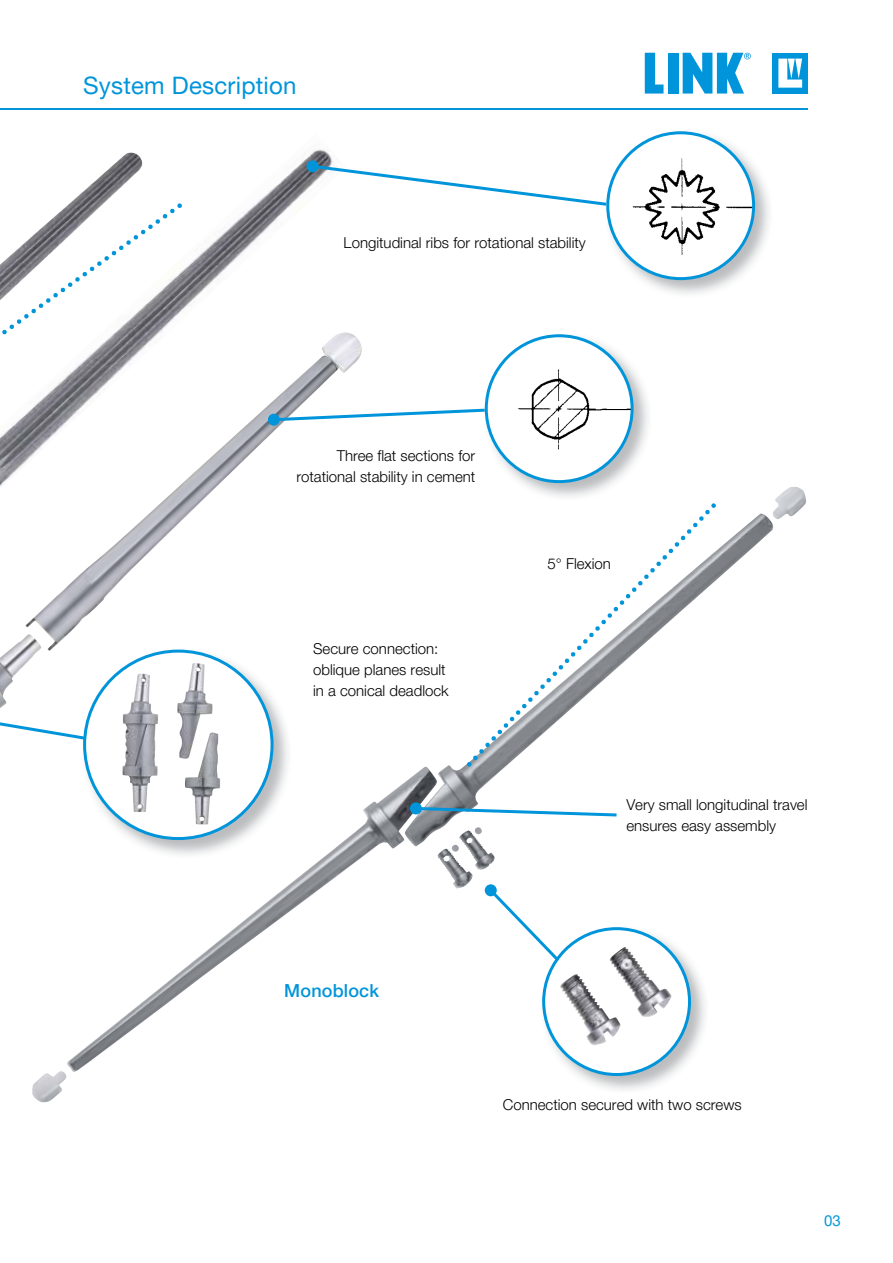
<style>
.page{position:relative;width:893px;height:1263px;background:#fff}
.page>*{position:absolute;margin:0;border:0;box-sizing:border-box;transform-origin:0 0}
.t1{font:24px "Helvetica Neue LT Pro";letter-spacing:.01em;color:#0095da}
.t2{font:500 18px "Helvetica Neue LT Pro";letter-spacing:.01em;color:#0095da}
.t3{font:300 15px/21px "Helvetica Neue LT Pro";color:#000}
.t4{font:15px "Helvetica Neue LT Pro";color:#0095da}
</style>
<div class="page">
<hr style="left:0;top:108px;width:808px;height:2px;background:#0095da">
<div style="left:773px;top:53px;width:35px;height:41px;background:#0095da"></div>
<svg style="left:778px;top:59px;width:24px;height:29px"></svg>
<svg style="left:645px;top:53px;width:18px;height:41px"></svg>
<div style="left:668px;top:53px;width:10px;height:41px;background:#0095da"></div>
<svg style="left:683px;top:53px;width:68px;height:41px"></svg>
<img style="left:129px;top:152px;width:183px;height:158px">
<img style="left:70px;top:153px;width:74px;height:50px">
<img style="left:25px;top:332px;width:326px;height:318px">
<img style="left:10px;top:634px;width:32px;height:16px">
<img style="left:644px;top:169px;width:125px;height:125px">
<svg style="left:312px;top:131px;width:443px;height:149px"></svg>
<div style="left:307px;top:160px;width:12px;height:12px;background:#0095da;border-radius:50%"></div>
<svg style="left:274px;top:334px;width:360px;height:149px"></svg>
<div style="left:268px;top:414px;width:12px;height:12px;background:#0095da;border-radius:50%"></div>
<svg style="left:0;top:650px;width:274px;height:190px"></svg>
<svg style="left:0;top:203px;width:182px;height:395px"></svg>
<svg style="left:490px;top:892px;width:201px;height:184px"></svg>
<div style="left:485px;top:884px;width:12px;height:12px;background:#0095da;border-radius:50%"></div>
<img style="left:405px;top:487px;width:401px;height:359px">
<svg style="left:467px;top:503px;width:249px;height:264px"></svg>
<svg style="left:416px;top:807px;width:201px;height:9px"></svg>
<div style="left:410px;top:802px;width:12px;height:12px;background:#0095da;border-radius:50%"></div>
<h1 class="t1" style="left:83px;top:70px;width:215px">System Description</h1>
<p class="t3" style="left:344px;top:232px;width:244px">Longitudinal ribs for rotational stability</p>
<p class="t3" style="left:296px;top:444px;width:180px;text-align:right">Three flat sections for rotational stability in cement</p>
<p class="t3" style="left:313px;top:637px;width:137px">Secure connection: oblique planes result in a conical deadlock</p>
<p class="t3" style="left:547px;top:553px;width:65px">5° Flexion</p>
<p class="t3" style="left:626px;top:794px;width:183px">Very small longitudinal travel ensures easy assembly</p>
<p class="t2" style="left:284px;top:980px;width:96px">Monoblock</p>
<p class="t3" style="left:503px;top:1094px;width:240px">Connection secured with two screws</p>
<p class="t4" style="left:824px;top:1211px;width:18px">03</p>
</div>
